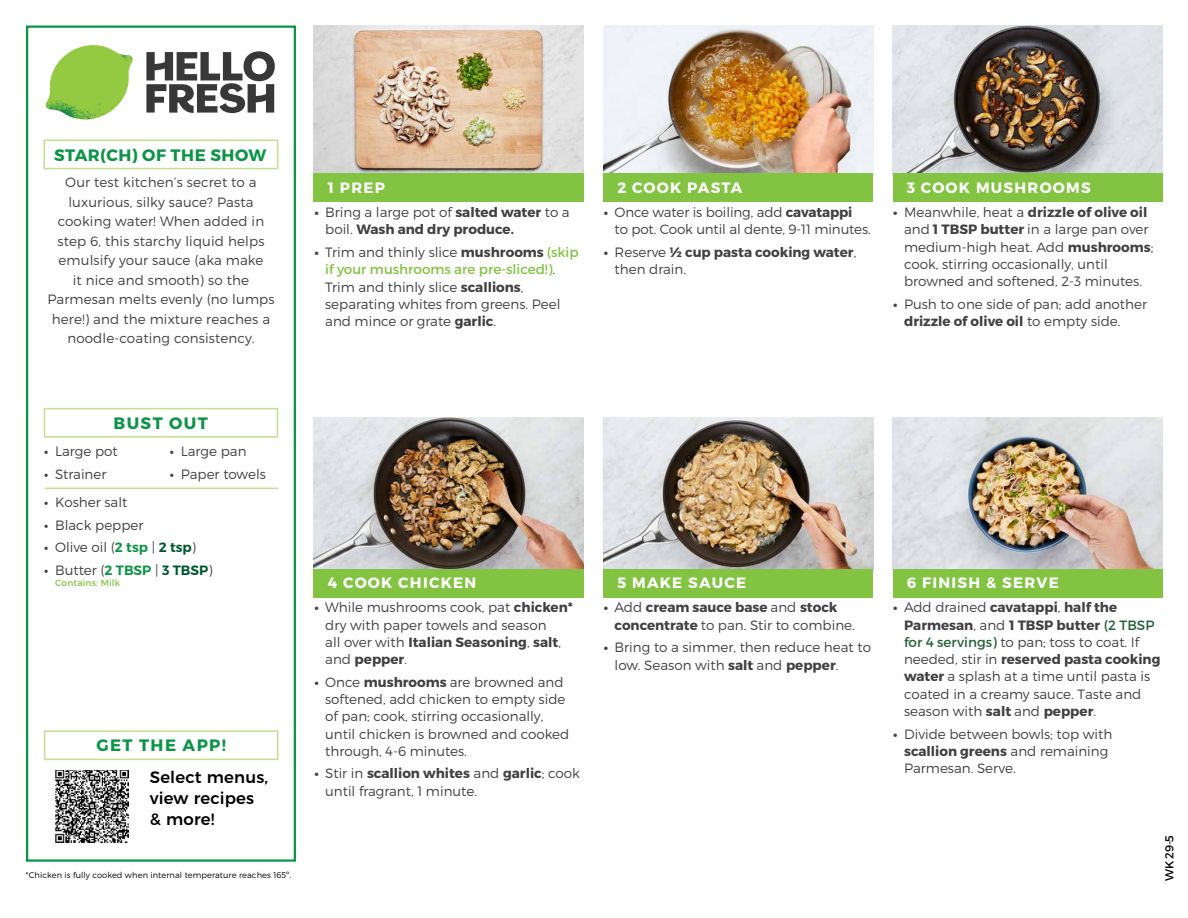
<style>
.page{position:relative;width:1188px;height:918px;background:#fff}
.page>*{position:absolute;margin:0;border:0;box-sizing:border-box;transform-origin:0 0}
.t1{font:500 16.5px/21px "Montserrat";letter-spacing:.01em;color:#000}
.t2{font:700 16.5px "Montserrat";letter-spacing:.03em;color:#0b9446}
.t3{font:700 16.5px "Montserrat";letter-spacing:.085em;color:#0b9446}
.t4{font:700 15px "Montserrat";letter-spacing:.085em;color:#fff}
.t5{font:300 13.5px/17.2px "Montserrat";color:#414042}
.t6{font:700 13.5px/17.2px "Montserrat";color:#414042}
.t7{font:11.55px "Montserrat";color:#000}
.t8{font:9px "Montserrat";letter-spacing:.02em;color:#82c341}
.t9{font:300 8.25px "Montserrat";letter-spacing:.01em;color:#000}
.s1{font-weight:300}
.s2{font-weight:700}
.s3{font-weight:400;color:#82c341}
.s4{font-weight:600}
.s5{font-weight:600;color:#0b9446}
.s6{font-weight:600;color:#00562c}
.s7{font-weight:400;color:#266037}
</style>
<div class="page">
<div style="left:44px;top:408px;width:234px;height:30px;border:2px solid #c5de92"></div>
<div style="left:43px;top:140px;width:235px;height:29px;border:2px solid #c5de92"></div>
<img style="left:314px;top:26px;width:270px;height:148px">
<img style="left:603px;top:26px;width:270px;height:148px">
<img style="left:893px;top:26px;width:270px;height:148px">
<img style="left:603px;top:417px;width:270px;height:152px">
<img style="left:314px;top:417px;width:270px;height:152px">
<img style="left:893px;top:417px;width:270px;height:152px">
<div style="left:603px;top:174px;width:270px;height:28px;background:#82c341"></div>
<div style="left:603px;top:569px;width:270px;height:28px;background:#82c341"></div>
<div style="left:893px;top:174px;width:270px;height:28px;background:#82c341"></div>
<div style="left:893px;top:569px;width:270px;height:28px;background:#82c341"></div>
<div style="left:314px;top:174px;width:270px;height:28px;background:#82c341"></div>
<div style="left:314px;top:569px;width:270px;height:28px;background:#82c341"></div>
<svg style="left:146px;top:51px;width:129px;height:62px"></svg>
<svg style="left:52px;top:45px;width:77px;height:50px"></svg>
<img style="left:93px;top:45px;width:40px;height:33px">
<img style="left:51px;top:73px;width:74px;height:14px">
<img style="left:46px;top:78px;width:76px;height:41px">
<img style="left:91px;top:87px;width:34px;height:32px">
<div style="left:26px;top:26px;width:270px;height:836px;border:2px solid #0b9446"></div>
<hr style="left:44px;top:488px;width:234px;height:1px;background:#c5de92">
<div style="left:44px;top:730px;width:234px;height:30px;border:2px solid #c5de92"></div>
<img style="left:56px;top:771px;width:73px;height:71px">
<p class="t2" style="left:54px;top:145px;width:214px">STAR(CH) OF THE SHOW</p>
<p class="t5" style="left:47px;top:172px;width:229px;line-height:19.5px;text-align:center">Our test kitchen’s secret to a luxurious, silky sauce? Pasta cooking water! When added in step 6, this starchy liquid helps emulsify your sauce (aka make<br>it nice and smooth) so the<br>Parmesan melts evenly (no lumps here!) and the mixture reaches a noodle-coating consistency.</p>
<p class="t4" style="left:328px;top:179px;width:59px">1 PREP</p>
<p class="t6" style="left:325px;top:204px;width:246px;text-indent:-11px">• <span class="s1">Bring a large pot of</span> salted water <span class="s1">to a boil.</span> Wash and dry produce.</p>
<p class="t5" style="left:325px;top:243px;width:255px;text-indent:-11px"><span class="s2">•</span> Trim and thinly slice <span class="s2">mushrooms</span> <span class="s3">(skip if your mushrooms are pre-sliced!)</span>.<br>Trim and thinly slice <span class="s2">scallions</span>, separating whites from greens. Peel and mince or grate <span class="s2">garlic</span>.</p>
<p class="t4" style="left:617px;top:179px;width:127px">2 COOK PASTA</p>
<p class="t5" style="left:615px;top:204px;width:258px;text-indent:-11px"><span class="s2">•</span> Once water is boiling, add <span class="s2">cavatappi<br></span>to pot. Cook until al dente, 9-11 minutes.</p>
<p class="t6" style="left:615px;top:244px;width:243px;text-indent:-11px">• <span class="s1">Reserve</span> ½ cup pasta cooking water<span class="s1">, then drain.</span></p>
<p class="t4" style="left:907px;top:179px;width:186px">3 COOK MUSHROOMS</p>
<p class="t5" style="left:904px;top:204px;width:251px;text-indent:-11px"><span class="s2">•</span> Meanwhile, heat a <span class="s2">drizzle of olive oil </span>and <span class="s2">1 TBSP butter</span> in a large pan over medium-high heat. Add <span class="s2">mushrooms</span>; cook, stirring occasionally, until browned and softened, 2-3 minutes.</p>
<p class="t5" style="left:904px;top:295px;width:245px;text-indent:-11px"><span class="s2">•</span> Push to one side of pan; add another <span class="s2">drizzle of olive oil</span> to empty side.</p>
<p class="t3" style="left:114px;top:412px;width:96px">BUST OUT</p>
<p class="t5" style="left:44px;top:443px;width:75px"><span class="s4">•</span> Large pot</p>
<p class="t5" style="left:44px;top:465px;width:64px"><span class="s4">•</span> Strainer</p>
<p class="t5" style="left:170px;top:443px;width:78px"><span class="s4">•</span> Large pan</p>
<p class="t5" style="left:170px;top:465px;width:97px"><span class="s4">•</span> Paper towels</p>
<p class="t5" style="left:44px;top:494px;width:85px"><span class="s4">•</span> Kosher salt</p>
<p class="t5" style="left:44px;top:516px;width:101px"><span class="s4">•</span> Black pepper</p>
<p class="t5" style="left:44px;top:539px;width:153px"><span class="s4">•</span> Olive oil (<span class="s5">2 tsp</span> | <span class="s6">2 tsp</span>)</p>
<p class="t5" style="left:44px;top:561px;width:170px"><span class="s4">•</span> Butter (<span class="s5">2 TBSP</span> | <span class="s6">3 TBSP</span>)</p>
<p class="t8" style="left:55px;top:577px;width:67px">Contains: Milk</p>
<p class="t3" style="left:96px;top:735px;width:131px">GET THE APP!</p>
<p class="t1" style="left:150px;top:766px;width:120px">Select menus, view recipes &amp; more!</p>
<p class="t9" style="left:26px;top:870px;width:267px">*Chicken is fully cooked when internal temperature reaches 165º.</p>
<p class="t4" style="left:328px;top:574px;width:150px">4 COOK CHICKEN</p>
<p class="t5" style="left:325px;top:599px;width:249px;text-indent:-11px"><span class="s2">•</span> While mushrooms cook, pat <span class="s2">chicken* </span>dry with paper towels and season<br>all over with <span class="s2">Italian Seasoning</span>, <span class="s2">salt</span>, and <span class="s2">pepper</span>.</p>
<p class="t5" style="left:325px;top:673px;width:246px;text-indent:-11px"><span class="s2">•</span> Once <span class="s2">mushrooms</span> are browned and softened, add chicken to empty side of pan; cook, stirring occasionally, until chicken is browned and cooked through, 4-6 minutes.</p>
<p class="t5" style="left:325px;top:765px;width:256px;text-indent:-11px"><span class="s2">•</span> Stir in <span class="s2">scallion whites</span> and <span class="s2">garlic</span>; cook until fragrant, 1 minute.</p>
<p class="t4" style="left:617px;top:574px;width:130px">5 MAKE SAUCE</p>
<p class="t6" style="left:615px;top:599px;width:242px;text-indent:-11px">• <span class="s1">Add</span> cream sauce base <span class="s1">and</span> stock concentrate <span class="s1">to pan. Stir to combine.</span></p>
<p class="t5" style="left:615px;top:639px;width:258px;text-indent:-11px"><span class="s2">•</span> Bring to a simmer, then reduce heat to low. Season with <span class="s2">salt</span> and <span class="s2">pepper</span>.</p>
<p class="t4" style="left:907px;top:574px;width:154px">6 FINISH &amp; SERVE</p>
<p class="t5" style="left:904px;top:599px;width:258px;text-indent:-11px"><span class="s2">•</span> Add drained <span class="s2">cavatappi</span>, <span class="s2">half the Parmesan</span>, and <span class="s2">1 TBSP butter</span> <span class="s7">(2 TBSP for 4 servings)</span> to pan; toss to coat. If needed, stir in <span class="s2">reserved pasta cooking water</span> a splash at a time until pasta is coated in a creamy sauce. Taste and season with <span class="s2">salt</span> and <span class="s2">pepper</span>.</p>
<p class="t5" style="left:904px;top:725px;width:210px;text-indent:-11px"><span class="s2">•</span> Divide between bowls; top with <span class="s2">scallion greens</span> and remaining<br>Parmesan. Serve.</p>
<p class="t7" style="left:1162px;top:881px;width:48px;rotate:-90deg">WK 29-5</p>
</div>
